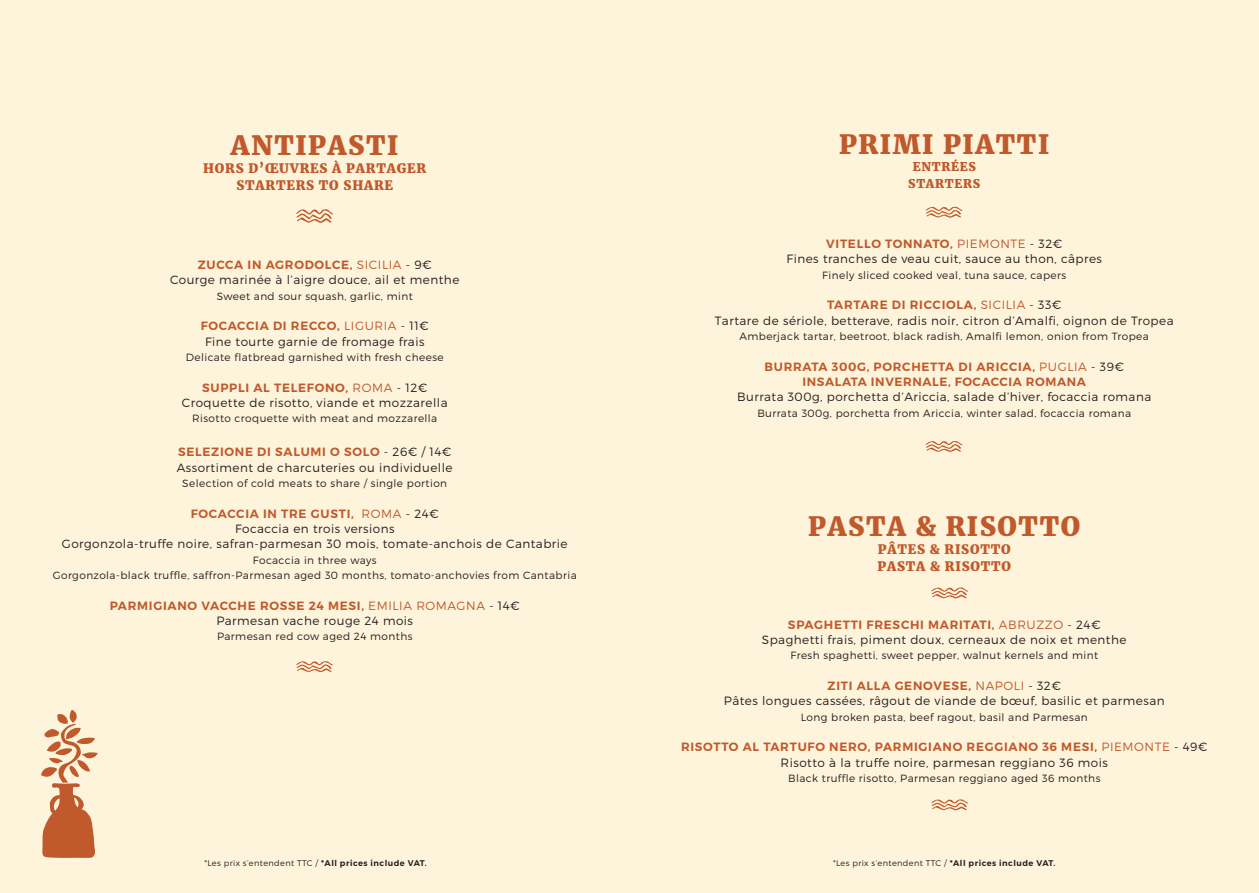
<style>
.page{position:relative;width:1259px;height:893px;background:#fef4db}
.page>*{position:absolute;margin:0;border:0;box-sizing:border-box;transform-origin:0 0}
.t1{font:800 26.4px "Merriweather";letter-spacing:.06em;color:#c0592b}
.t2{font:800 12.9px "Merriweather";letter-spacing:.06em;color:#c0592b}
.t3{font:300 12px "Montserrat";letter-spacing:.04em;color:#231f20}
.t4{font:600 12px "Montserrat";letter-spacing:.06em;color:#c0592b}
.t5{font:800 12px "Merriweather";letter-spacing:.06em;color:#c0592b}
.t6{font:300 10.5px "Montserrat";letter-spacing:.04em;color:#231f20}
.t7{font:300 8.25px "Montserrat";letter-spacing:.04em;color:#231f20}
.s1{font-weight:300}
.s2{font-weight:300;color:#231f20}
.s3{font-weight:600}
</style>
<div class="page">
<svg style="left:41px;top:710px;width:57px;height:148px"></svg>
<svg style="left:296px;top:209px;width:37px;height:14px"></svg>
<svg style="left:296px;top:661px;width:37px;height:11px"></svg>
<svg style="left:931px;top:587px;width:37px;height:11px"></svg>
<svg style="left:931px;top:799px;width:37px;height:11px"></svg>
<svg style="left:926px;top:441px;width:36px;height:11px"></svg>
<svg style="left:926px;top:207px;width:36px;height:11px"></svg>
<p class="t1" style="left:231px;top:130px;width:169px">ANTIPASTI</p>
<p class="t2" style="left:203px;top:160px;width:224px">HORS D’ŒUVRES À PARTAGER</p>
<p class="t2" style="left:236px;top:177px;width:158px">STARTERS TO SHARE</p>
<p class="t4" style="left:198px;top:257px;width:235px">ZUCCA IN AGRODOLCE, <span class="s1">SICILIA</span> <span class="s2">- 9€</span></p>
<p class="t3" style="left:170px;top:273px;width:291px">Courge marinée à l’aigre douce, ail et menthe</p>
<p class="t6" style="left:217px;top:289px;width:198px">Sweet and sour squash, garlic, mint</p>
<p class="t4" style="left:201px;top:319px;width:230px">FOCACCIA DI RECCO, <span class="s1">LIGURIA</span> <span class="s2">- 11€</span></p>
<p class="t3" style="left:205px;top:334px;width:221px">Fine tourte garnie de fromage frais</p>
<p class="t6" style="left:186px;top:351px;width:259px">Delicate flatbread garnished with fresh cheese</p>
<p class="t4" style="left:202px;top:380px;width:227px">SUPPLI AL TELEFONO, <span class="s1">ROMA</span> <span class="s2">- 12€</span></p>
<p class="t3" style="left:182px;top:395px;width:267px">Croquette de risotto, viande et mozzarella</p>
<p class="t6" style="left:192px;top:412px;width:247px">Risotto croquette with meat and mozzarella</p>
<p class="t4" style="left:178px;top:445px;width:275px">SELEZIONE DI SALUMI O SOLO <span class="s2">- 26€ / 14€</span></p>
<p class="t3" style="left:177px;top:460px;width:277px">Assortiment de charcuteries ou individuelle</p>
<p class="t6" style="left:182px;top:477px;width:266px">Selection of cold meats to share / single portion</p>
<p class="t4" style="left:191px;top:506px;width:249px">FOCACCIA IN TRE GUSTI, <span class="s1">ROMA</span> <span class="s2">- 24€</span></p>
<p class="t3" style="left:235px;top:521px;width:161px">Focaccia en trois versions</p>
<p class="t3" style="left:62px;top:537px;width:507px">Gorgonzola-truffe noire, safran-parmesan 30 mois, tomate-anchois de Cantabrie</p>
<p class="t6" style="left:253px;top:553px;width:125px">Focaccia in three ways</p>
<p class="t6" style="left:53px;top:569px;width:525px">Gorgonzola-black truffle, saffron-Parmesan aged 30 months, tomato-anchovies from Cantabria</p>
<p class="t4" style="left:110px;top:598px;width:412px">PARMIGIANO VACCHE ROSSE 24 MESI, <span class="s1">EMILIA ROMAGNA</span> <span class="s2">- 14€</span></p>
<p class="t3" style="left:216px;top:613px;width:198px">Parmesan vache rouge 24 mois</p>
<p class="t6" style="left:217px;top:630px;width:197px">Parmesan red cow aged 24 months</p>
<p class="t7" style="left:204px;top:858px;width:224px">*Les prix s’entendent TTC / <span class="s3">*All prices include VAT.</span></p>
<p class="t1" style="left:839px;top:128px;width:212px">PRIMI PIATTI</p>
<p class="t5" style="left:912px;top:159px;width:64px">ENTRÉES</p>
<p class="t5" style="left:908px;top:177px;width:73px">STARTERS</p>
<p class="t4" style="left:826px;top:236px;width:238px">VITELLO TONNATO, <span class="s1">PIEMONTE</span> <span class="s2">- 32€</span></p>
<p class="t3" style="left:786px;top:252px;width:317px">Fines tranches de veau cuit, sauce au thon, câpres</p>
<p class="t6" style="left:822px;top:268px;width:245px">Finely sliced cooked veal, tuna sauce, capers</p>
<p class="t4" style="left:827px;top:298px;width:236px">TARTARE DI RICCIOLA, <span class="s1">SICILIA</span> <span class="s2">- 33€</span></p>
<p class="t3" style="left:715px;top:313px;width:460px">Tartare de sériole, betterave, radis noir, citron d’Amalfi, oignon de Tropea</p>
<p class="t6" style="left:739px;top:330px;width:411px">Amberjack tartar, beetroot, black radish, Amalfi lemon, onion from Tropea</p>
<p class="t4" style="left:764px;top:359px;width:361px">BURRATA 300G, PORCHETTA DI ARICCIA, <span class="s1">PUGLIA</span> <span class="s2">- 39€</span></p>
<p class="t4" style="left:802px;top:374px;width:285px">INSALATA INVERNALE, FOCACCIA ROMANA</p>
<p class="t3" style="left:737px;top:390px;width:415px">Burrata 300g, porchetta d’Ariccia, salade d’hiver, focaccia romana</p>
<p class="t6" style="left:757px;top:407px;width:375px">Burrata 300g, porchetta from Ariccia, winter salad, focaccia romana</p>
<p class="t1" style="left:808px;top:510px;width:273px">PASTA &amp; RISOTTO</p>
<p class="t2" style="left:878px;top:541px;width:134px">PÂTES &amp; RISOTTO</p>
<p class="t2" style="left:877px;top:558px;width:135px">PASTA &amp; RISOTTO</p>
<p class="t4" style="left:788px;top:617px;width:314px">SPAGHETTI FRESCHI MARITATI, <span class="s1">ABRUZZO</span> <span class="s2">- 24€</span></p>
<p class="t3" style="left:762px;top:632px;width:366px">Spaghetti frais, piment doux, cerneaux de noix et menthe</p>
<p class="t6" style="left:790px;top:649px;width:309px">Fresh spaghetti, sweet pepper, walnut kernels and mint</p>
<p class="t4" style="left:827px;top:678px;width:235px">ZITI ALLA GENOVESE, <span class="s1">NAPOLI</span> <span class="s2">- 32€</span></p>
<p class="t3" style="left:724px;top:694px;width:442px">Pâtes longues cassées, râgout de viande de bœuf, basilic et parmesan</p>
<p class="t6" style="left:801px;top:711px;width:288px">Long broken pasta, beef ragout, basil and Parmesan</p>
<p class="t4" style="left:681px;top:740px;width:528px">RISOTTO AL TARTUFO NERO, PARMIGIANO REGGIANO 36 MESI, <span class="s1">PIEMONTE</span> <span class="s2">- 49€</span></p>
<p class="t3" style="left:780px;top:755px;width:329px">Risotto à la truffe noire, parmesan reggiano 36 mois</p>
<p class="t6" style="left:788px;top:772px;width:314px">Black truffle risotto, Parmesan reggiano aged 36 months</p>
<p class="t7" style="left:833px;top:858px;width:224px">*Les prix s’entendent TTC / <span class="s3">*All prices include VAT.</span></p>
</div>
